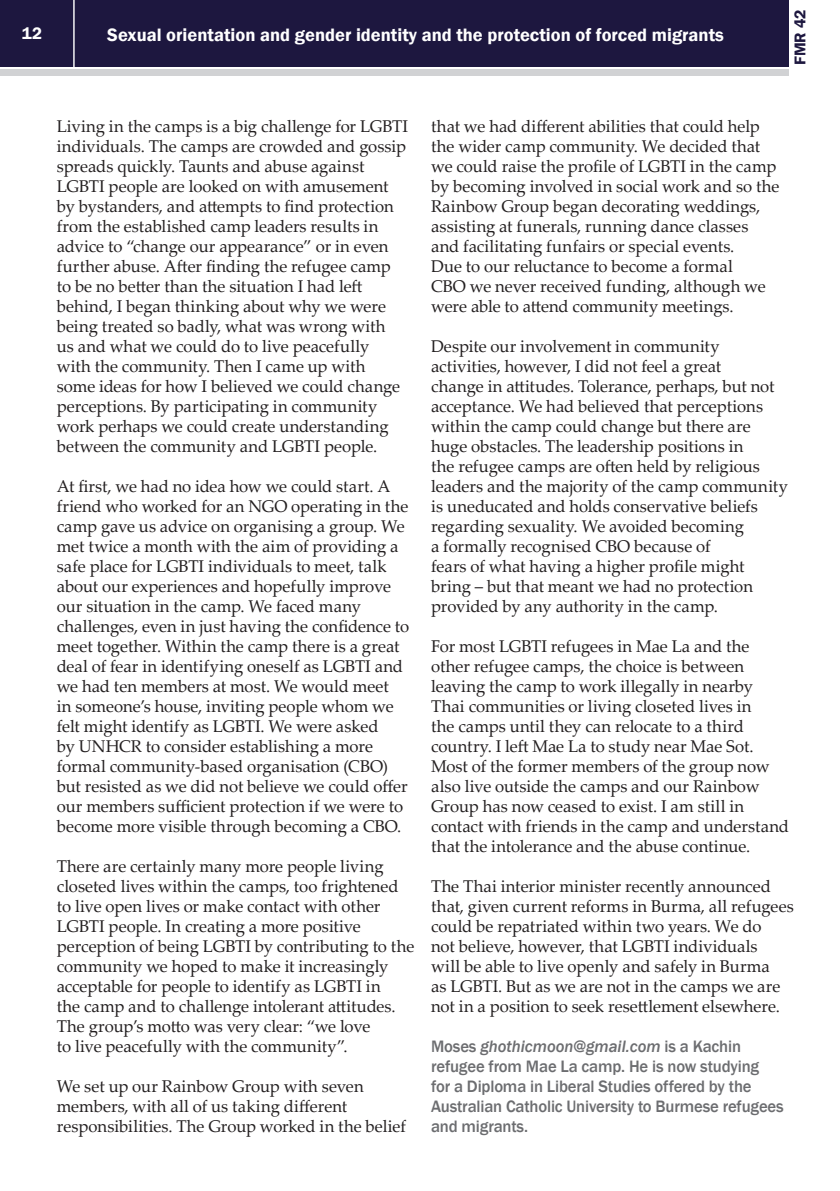
<style>
.page{position:relative;width:840px;height:1191px;background:#fff}
.page>*{position:absolute;margin:0;border:0;box-sizing:border-box;transform-origin:0 0}
.t1{font:600 18.4px "Franklin Gothic";color:#fff}
._4_BODY_COPY{font:17px/20px "Palatino Linotype";letter-spacing:-.005em;color:#231f20}
._4_author_biog_conta{font:500 17px/20px "Franklin Gothic";letter-spacing:-.01em;color:#6c6d70}
.t2{font:600 17px "Franklin Gothic";color:#fff}
.t3{font:600 16px "Franklin Gothic";color:#1d173f}
.s1{font-style:italic}
</style>
<div class="page">
<div style="left:0;top:0;width:787px;height:66px;background:#1d173f"></div>
<div style="left:0;top:69px;width:787px;height:6px;background:#d1d2d4"></div>
<hr style="left:73px;top:0;width:2px;height:67px;background:#fff">
<p class="t2" style="left:22px;top:23px;width:22px">12</p>
<p class="t1" style="left:107px;top:23px;width:618px">Sexual orientation and gender identity and the protection of forced migrants</p>
<p class="t3" style="left:789px;top:65px;width:57px;rotate:-90deg">FMR 42</p>
<p class="_4_BODY_COPY" style="left:57px;top:116px;width:352px">Living in the camps is a big challenge for LGBTI individuals. The camps are crowded and gossip spreads quickly. Taunts and abuse against LGBTI people are looked on with amusement by bystanders, and attempts to find protection from the established camp leaders results in advice to “change our appearance” or in even further abuse. After finding the refugee camp to be no better than the situation I had left behind, I began thinking about why we were being treated so badly, what was wrong with<br>us and what we could do to live peacefully<br>with the community. Then I came up with some ideas for how I believed we could change perceptions. By participating in community work perhaps we could create understanding between the community and LGBTI people.</p>
<p class="_4_BODY_COPY" style="left:57px;top:476px;width:354px">At first, we had no idea how we could start. A friend who worked for an NGO operating in the camp gave us advice on organising a group. We met twice a month with the aim of providing a safe place for LGBTI individuals to meet, talk about our experiences and hopefully improve our situation in the camp. We faced many challenges, even in just having the confidence to meet together. Within the camp there is a great deal of fear in identifying oneself as LGBTI and we had ten members at most. We would meet<br>in someone’s house, inviting people whom we felt might identify as LGBTI. We were asked<br>by UNHCR to consider establishing a more formal community-based organisation (CBO) but resisted as we did not believe we could offer our members sufficient protection if we were to become more visible through becoming a CBO.</p>
<p class="_4_BODY_COPY" style="left:57px;top:856px;width:359px">There are certainly many more people living closeted lives within the camps, too frightened to live open lives or make contact with other LGBTI people. In creating a more positive perception of being LGBTI by contributing to the community we hoped to make it increasingly acceptable for people to identify as LGBTI in<br>the camp and to challenge intolerant attitudes.<br>The group’s motto was very clear: “we love<br>to live peacefully with the community”.</p>
<p class="_4_BODY_COPY" style="left:57px;top:1076px;width:350px">We set up our Rainbow Group with seven members, with all of us taking different responsibilities. The Group worked in the belief</p>
<p class="_4_BODY_COPY" style="left:431px;top:116px;width:350px">that we had different abilities that could help the wider camp community. We decided that we could raise the profile of LGBTI in the camp by becoming involved in social work and so the Rainbow Group began decorating weddings, assisting at funerals, running dance classes and facilitating funfairs or special events.<br>Due to our reluctance to become a formal<br>CBO we never received funding, although we were able to attend community meetings.</p>
<p class="_4_BODY_COPY" style="left:431px;top:336px;width:358px">Despite our involvement in community activities, however, I did not feel a great<br>change in attitudes. Tolerance, perhaps, but not acceptance. We had believed that perceptions within the camp could change but there are huge obstacles. The leadership positions in<br>the refugee camps are often held by religious leaders and the majority of the camp community is uneducated and holds conservative beliefs regarding sexuality. We avoided becoming<br>a formally recognised CBO because of<br>fears of what having a higher profile might bring – but that meant we had no protection provided by any authority in the camp.</p>
<p class="_4_BODY_COPY" style="left:431px;top:636px;width:359px">For most LGBTI refugees in Mae La and the other refugee camps, the choice is between leaving the camp to work illegally in nearby Thai communities or living closeted lives in<br>the camps until they can relocate to a third country. I left Mae La to study near Mae Sot.<br>Most of the former members of the group now also live outside the camps and our Rainbow Group has now ceased to exist. I am still in contact with friends in the camp and understand that the intolerance and the abuse continue.</p>
<p class="_4_BODY_COPY" style="left:431px;top:876px;width:364px">The Thai interior minister recently announced that, given current reforms in Burma, all refugees could be repatriated within two years. We do<br>not believe, however, that LGBTI individuals<br>will be able to live openly and safely in Burma<br>as LGBTI. But as we are not in the camps we are not in a position to seek resettlement elsewhere.</p>
<p class="_4_author_biog_conta" style="left:431px;top:1037px;width:354px">Moses <span class="s1">ghothicmoon@gmail.com</span> is a Kachin refugee from Mae La camp. He is now studying<br>for a Diploma in Liberal Studies offered by the Australian Catholic University to Burmese refugees and migrants.</p>
</div>
